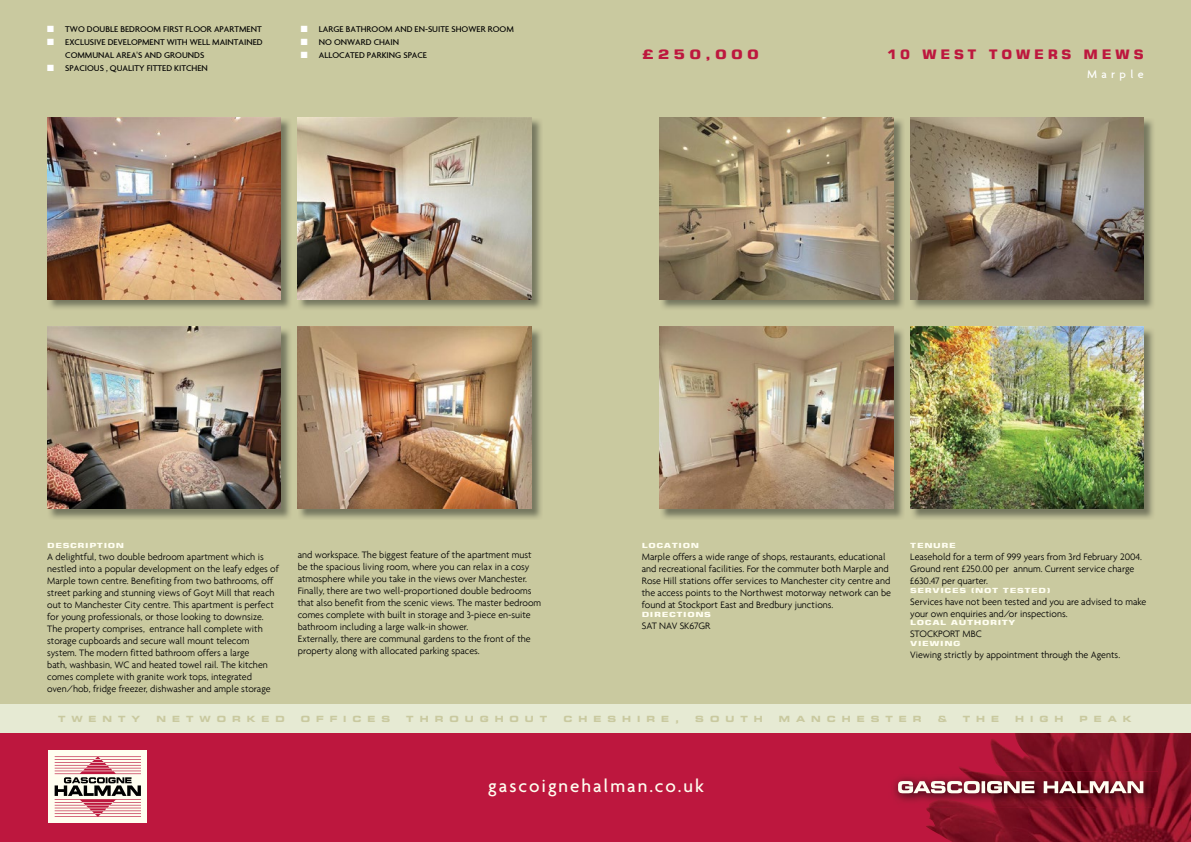
<style>
.page{position:relative;width:1191px;height:842px;background:#fff}
.page>*{position:absolute;margin:0;border:0;box-sizing:border-box;transform-origin:0 0}
.t1{font:500 19px "Agenda";letter-spacing:.1em;color:#fffef0}
.t2{font:700 13px "Square 721 BT";letter-spacing:.255em;color:#bd173e;scale:1.1 1}
.t3{font:700 13px "Square 721 BT";letter-spacing:.255em;color:#bd173e;scale:1.3 1}
.t4{font:500 12px "Agenda";letter-spacing:.36em;color:#fff}
.t5{font:300 10px/12px "Agenda";color:#000}
.t6{font:500 9px/13px "Agenda";color:#000}
.t7{font:700 expanded 8.5px "Square 721 BT";letter-spacing:.705em;color:#c9c99f}
.t8{font:700 7px "Square 721 BT";letter-spacing:.06em;color:#fffef0;scale:1.4 1}
.s1{color:#fff}
</style>
<div class="page">
<div style="left:0;top:723px;width:1191px;height:119px;background:#bd173e"></div>
<img style="left:926px;top:733px;width:254px;height:93px">
<img style="left:894px;top:777px;width:32px;height:25px">
<img style="left:926px;top:771px;width:232px;height:37px">
<svg style="left:898px;top:781px;width:81px;height:12px"></svg>
<svg style="left:981px;top:781px;width:4px;height:12px"></svg>
<svg style="left:987px;top:781px;width:47px;height:12px"></svg>
<svg style="left:1043px;top:781px;width:100px;height:12px"></svg>
<div style="left:0;top:0;width:1191px;height:706px;background:#c9c99f"></div>
<div style="left:0;top:705px;width:1191px;height:28px;background:#e6ead3"></div>
<div style="left:49px;top:750px;width:98px;height:73px;background:#fffef0"></div>
<svg style="left:55px;top:756px;width:86px;height:61px"></svg>
<img style="left:48px;top:119px;width:242px;height:190px">
<img style="left:47px;top:118px;width:234px;height:181px">
<img style="left:298px;top:118px;width:243px;height:191px">
<img style="left:298px;top:118px;width:233px;height:181px">
<img style="left:48px;top:329px;width:242px;height:190px">
<img style="left:47px;top:327px;width:234px;height:181px">
<img style="left:298px;top:328px;width:243px;height:191px">
<img style="left:298px;top:327px;width:233px;height:181px">
<img style="left:911px;top:118px;width:242px;height:191px">
<img style="left:910px;top:118px;width:233px;height:181px">
<img style="left:660px;top:118px;width:243px;height:191px">
<img style="left:660px;top:118px;width:233px;height:181px">
<img style="left:911px;top:328px;width:242px;height:191px">
<img style="left:910px;top:327px;width:233px;height:181px">
<img style="left:660px;top:328px;width:243px;height:191px">
<img style="left:660px;top:327px;width:233px;height:181px">
<p class="t6" style="left:47px;top:22px;width:216px"><span class="s1">■</span> TWO DOUBLE BEDROOM FIRST FLOOR APARTMENT</p>
<p class="t6" style="left:65px;top:35px;width:199px;text-indent:-18px"><span class="s1">■</span> EXCLUSIVE DEVELOPMENT WITH WELL MAINTAINED<br>COMMUNAL AREA'S AND GROUNDS</p>
<p class="t6" style="left:47px;top:61px;width:162px"><span class="s1">■</span> SPACIOUS , QUALITY FITTED KITCHEN</p>
<p class="t6" style="left:301px;top:22px;width:214px"><span class="s1">■</span> LARGE BATHROOM AND EN-SUITE SHOWER ROOM</p>
<p class="t6" style="left:301px;top:35px;width:100px"><span class="s1">■</span> NO ONWARD CHAIN</p>
<p class="t6" style="left:301px;top:48px;width:128px"><span class="s1">■</span> ALLOCATED PARKING SPACE</p>
<h2 class="t3" style="left:642px;top:47px;width:91px">£250,000</h2>
<h2 class="t2" style="left:886px;top:47px;width:235px">10 WEST TOWERS MEWS</h2>
<p class="t4" style="left:1087px;top:67px;width:58px">Marple</p>
<p class="t8" style="left:47px;top:542px;width:56px">DESCRIPTION</p>
<p class="t5" style="left:47px;top:551px;width:233px">A delightful, two double bedroom apartment which is nestled into a popular development on the leafy edges of Marple town centre. Benefiting from two bathrooms, off street parking and stunning views of Goyt Mill that reach out to Manchester City centre. This apartment is perfect for young professionals, or those looking to downsize.<br>The property comprises, entrance hall complete with storage cupboards and secure wall mount telecom system. The modern fitted bathroom offers a large<br>bath, washbasin, WC and heated towel rail. The kitchen comes complete with granite work tops, integrated oven/hob, fridge freezer, dishwasher and ample storage</p>
<p class="t5" style="left:298px;top:549px;width:245px">and workspace. The biggest feature of the apartment must be the spacious living room, where you can relax in a cosy atmosphere while you take in the views over Manchester.<br>Finally, there are two well-proportioned double bedrooms that also benefit from the scenic views. The master bedroom comes complete with built in storage and 3-piece en-suite bathroom including a large walk-in shower.<br>Externally, there are communal gardens to the front of the property along with allocated parking spaces.</p>
<p class="t8" style="left:642px;top:542px;width:42px">LOCATION</p>
<p class="t5" style="left:642px;top:551px;width:251px">Marple offers a wide range of shops, restaurants, educational and recreational facilities. For the commuter both Marple and Rose Hill stations offer services to Manchester city centre and the access points to the Northwest motorway network can be found at Stockport East and Bredbury junctions.</p>
<p class="t8" style="left:642px;top:610px;width:51px">DIRECTIONS</p>
<p class="t5" style="left:642px;top:619px;width:70px">SAT NAV SK67GR</p>
<p class="t8" style="left:910px;top:542px;width:34px">TENURE</p>
<p class="t5" style="left:910px;top:551px;width:233px">Leasehold for a term of 999 years from 3rd February 2004.<br>Ground rent £250.00 per annum. Current service charge £630.47 per quarter.</p>
<p class="t8" style="left:910px;top:586px;width:102px">SERVICES (NOT TESTED)</p>
<p class="t5" style="left:910px;top:595px;width:238px">Services have not been tested and you are advised to make your own enquiries and/or inspections.</p>
<p class="t8" style="left:910px;top:618px;width:77px">LOCAL AUTHORITY</p>
<p class="t5" style="left:910px;top:628px;width:73px">STOCKPORT MBC</p>
<p class="t8" style="left:910px;top:639px;width:37px">VIEWING</p>
<p class="t5" style="left:910px;top:648px;width:211px">Viewing strictly by appointment through the Agents.</p>
<p class="t7" style="left:58px;top:714px;width:84px">TWENTY</p>
<p class="t7" style="left:156px;top:714px;width:130px">NETWORKED</p>
<p class="t7" style="left:301px;top:714px;width:91px">OFFICES</p>
<p class="t7" style="left:406px;top:714px;width:143px">THROUGHOUT</p>
<p class="t7" style="left:563px;top:714px;width:117px">CHESHIRE,</p>
<p class="t7" style="left:695px;top:714px;width:69px">SOUTH</p>
<p class="t7" style="left:779px;top:714px;width:144px">MANCHESTER</p>
<p class="t7" style="left:937px;top:714px;width:10px">&amp;</p>
<p class="t7" style="left:962px;top:714px;width:38px">THE</p>
<p class="t7" style="left:1015px;top:714px;width:50px">HIGH</p>
<p class="t7" style="left:1079px;top:714px;width:54px">PEAK</p>
<h1 class="t1" style="left:488px;top:774px;width:217px">gascoignehalman.co.uk</h1>
</div>
